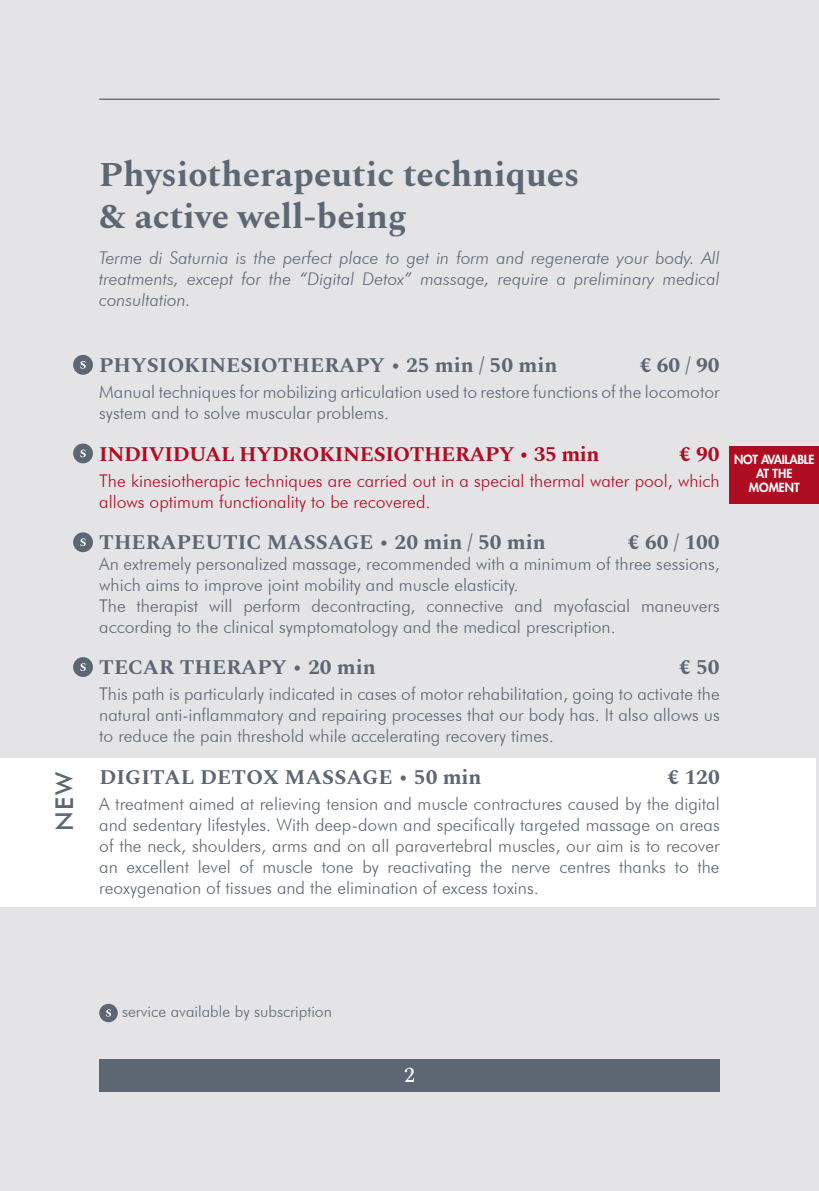
<style>
.page{position:relative;width:819px;height:1191px;background:#e4e4e7}
.page>*{position:absolute;margin:0;border:0;box-sizing:border-box;transform-origin:0 0}
.Titolo_tipo_trattame{font:700 35px/42px "Spectral";color:#5c6773}
.Responsabile{font:500 24.5px "Futura BT";color:#5c6773}
.Trattamento{font:700 21px "Spectral";color:#5c6773}
.Trattamento-2{font:700 21px "Spectral";letter-spacing:-.02em;color:#af0d21}
.t1{font:500 21px "Spectral";color:#fff}
.Descrizione_trattame{font:300 17.5px/21px "Futura BT";color:#5c6773}
.Descrizione_trattame-2{font:italic 300 17.5px/21px "Futura BT";color:#5c6773;text-align:justify}
.Descrizione_trattame-3{font:300 17.5px/21px "Futura BT";color:#af0d21}
.t2{font:300 15.75px "Futura BT";color:#5c6773}
.Responsabile-2{font:800 12.25px/14px "Futura Std";letter-spacing:-.02em;color:#fff;text-align:center}
</style>
<div class="page">
<div style="left:0;top:758px;width:815px;height:149px;background:#fff"></div>
<div style="left:99px;top:1003px;width:19px;height:19px;background:#5c6773;border-radius:50%"></div>
<svg style="left:106px;top:1009px;width:5px;height:7px"></svg>
<div style="left:99px;top:1059px;width:620px;height:32px;background:#5c6773"></div>
<hr style="left:99px;top:99px;width:620px;height:1px;background:#5c6773">
<div style="left:73px;top:355px;width:20px;height:20px;background:#5c6773;border-radius:50%"></div>
<svg style="left:80px;top:361px;width:6px;height:8px"></svg>
<div style="left:73px;top:443px;width:20px;height:20px;background:#5c6773;border-radius:50%"></div>
<svg style="left:80px;top:449px;width:6px;height:8px"></svg>
<div style="left:73px;top:532px;width:20px;height:20px;background:#5c6773;border-radius:50%"></div>
<svg style="left:80px;top:538px;width:6px;height:8px"></svg>
<div style="left:73px;top:657px;width:20px;height:20px;background:#5c6773;border-radius:50%"></div>
<svg style="left:80px;top:663px;width:6px;height:8px"></svg>
<div style="left:729px;top:445px;width:90px;height:58px;background:#af0d21"></div>
<p class="Responsabile" style="left:50px;top:831px;width:60px;rotate:-90deg">NEW</p>
<p class="Titolo_tipo_trattame" style="left:99px;top:154px;width:481px">Physiotherapeutic techniques &amp; active well-being</p>
<p class="Descrizione_trattame-2" style="left:99px;top:247px;width:622px">Terme di Saturnia is the perfect place to get in form and regenerate your body. All treatments, except for the “Digital Detox” massage, require a preliminary medical consultation.</p>
<p class="Trattamento" style="left:99px;top:350px;width:459px">PHYSIOKINESIOTHERAPY • 25 min / 50 min</p>
<p class="Trattamento" style="left:639px;top:350px;width:81px">€ 60 / 90</p>
<p class="Descrizione_trattame" style="left:99px;top:381px;width:622px">Manual techniques for mobilizing articulation used to restore functions of the locomotor system and to solve muscular problems.</p>
<p class="Trattamento-2" style="left:99px;top:438px;width:501px">INDIVIDUAL HYDROKINESIOTHERAPY • 35 min</p>
<p class="Trattamento-2" style="left:679px;top:438px;width:42px">€ 90</p>
<p class="Descrizione_trattame-3" style="left:99px;top:469px;width:621px">The kinesiotherapic techniques are carried out in a special thermal water pool, which allows optimum functionality to be recovered.</p>
<p class="Trattamento" style="left:99px;top:527px;width:448px">THERAPEUTIC MASSAGE • 20 min / 50 min</p>
<p class="Trattamento" style="left:628px;top:527px;width:93px">€ 60 / 100</p>
<p class="Descrizione_trattame" style="left:99px;top:553px;width:622px">An extremely personalized massage, recommended with a minimum of three sessions, which aims to improve joint mobility and muscle elasticity.</p>
<p class="Descrizione_trattame" style="left:99px;top:595px;width:622px">The therapist will perform decontracting, connective and myofascial maneuvers according to the clinical symptomatology and the medical prescription.</p>
<p class="Trattamento" style="left:99px;top:652px;width:278px">TECAR THERAPY • 20 min</p>
<p class="Trattamento" style="left:679px;top:652px;width:42px">€ 50</p>
<p class="Descrizione_trattame" style="left:99px;top:683px;width:622px;text-align:justify">This path is particularly indicated in cases of motor rehabilitation, going to activate the natural anti-inflammatory and repairing processes that our body has. It also allows us to reduce the pain threshold while accelerating recovery times.</p>
<p class="Trattamento" style="left:99px;top:761px;width:384px">DIGITAL DETOX MASSAGE • 50 min</p>
<p class="Trattamento" style="left:667px;top:761px;width:54px">€ 120</p>
<p class="Descrizione_trattame" style="left:99px;top:793px;width:622px;text-align:justify">A treatment aimed at relieving tension and muscle contractures caused by the digital and sedentary lifestyles. With deep-down and specifically targeted massage on areas of the neck, shoulders, arms and on all paravertebral muscles, our aim is to recover an excellent level of muscle tone by reactivating the nerve centres thanks to the reoxygenation of tissues and the elimination of excess toxins.</p>
<p class="Responsabile-2" style="left:734px;top:453px;width:82px">NOT AVAILABLE<br>AT THE<br>MOMENT</p>
<p class="t2" style="left:122px;top:1002px;width:211px">service available by subscription</p>
<p class="t1" style="left:404px;top:1059px;width:12px">2</p>
</div>
